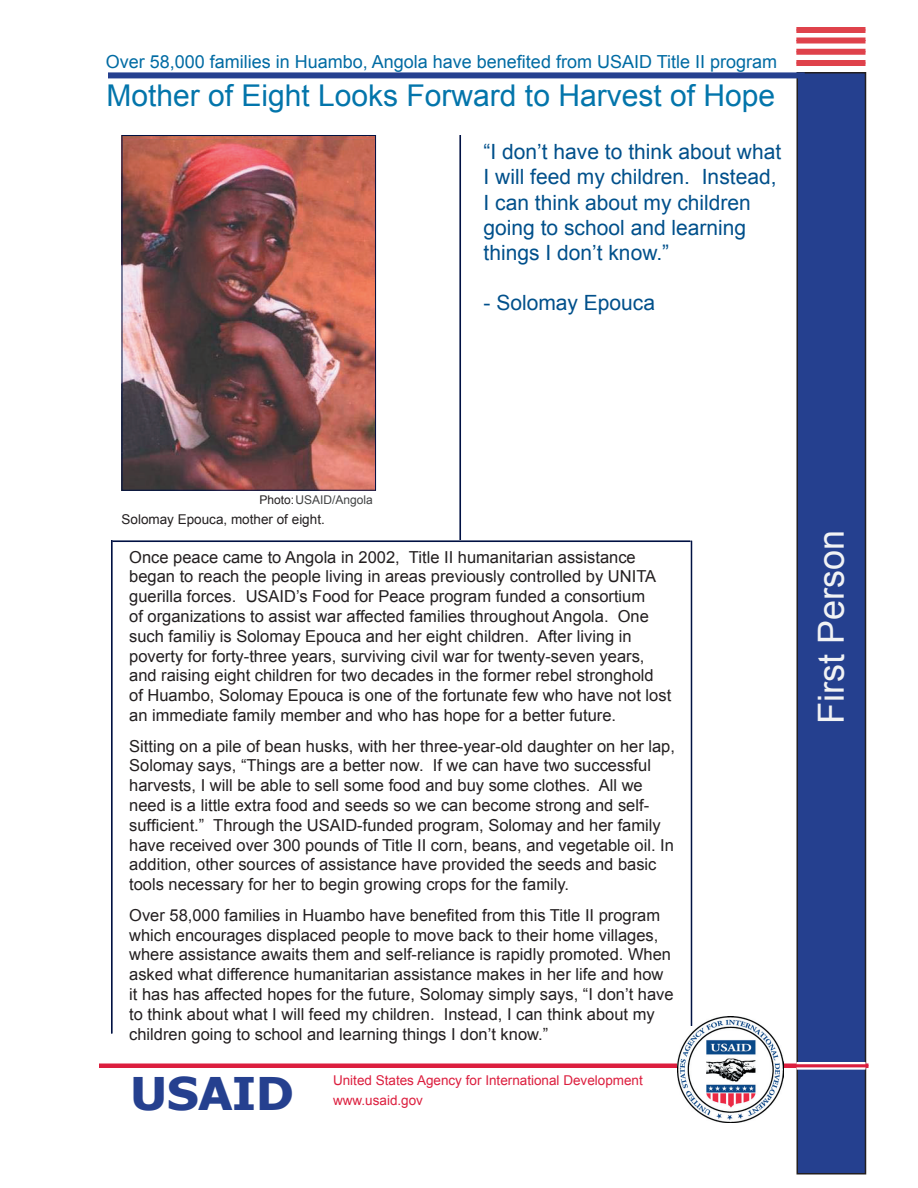
<style>
.page{position:relative;width:918px;height:1188px;background:#fff}
.page>*{position:absolute;margin:0;border:0;box-sizing:border-box;transform-origin:0 0}
.t1{font:700 45px "Tahoma";color:#25408f;scale:1.1 1}
.t2{font:36px "Arial";color:#f2f3f4}
.Headline{font:30px "Arial";color:#0375ab}
.t3{font:21px/25.2px "Arial";color:#01508b}
.t4{font:18px "Arial";color:#006ba3}
.t5{font:16.5px/19.8px "Arial";color:#231f20}
.t6{font:13.5px "Arial";color:#dc1e3e}
.t7{font:13.5px "Arial";color:#231f20}
.t8{font:12px "Arial";color:#414243}
.s1{color:#231f20}
</style>
<div class="page">
<div style="left:797px;top:73px;width:69px;height:1101px;background:#25408f"></div>
<div style="left:796px;top:72px;width:70px;height:1102px;border:2px solid #231f20"></div>
<div style="left:108px;top:72px;width:697px;height:6px;background:#25408f"></div>
<hr style="left:99px;top:1064px;width:769px;height:4px;background:#dc1e3e">
<hr style="left:796px;top:1067px;width:70px;height:3px;background:#fff">
<hr style="left:460px;top:135px;width:1px;height:405px;background:#001143">
<hr style="left:112px;top:541px;width:578px;height:1px;background:#001143">
<hr style="left:111px;top:540px;width:1px;height:493px;background:#001143">
<img style="left:677px;top:1017px;width:106px;height:106px">
<div style="left:796px;top:60px;width:70px;height:6px;background:#df424b"></div>
<div style="left:796px;top:49px;width:69px;height:6px;background:#df424b"></div>
<div style="left:796px;top:38px;width:69px;height:6px;background:#df424b"></div>
<div style="left:796px;top:27px;width:69px;height:6px;background:#df424b"></div>
<hr style="left:796px;top:1062px;width:69px;height:2px;background:#fff">
<hr style="left:691px;top:541px;width:1px;height:485px;background:#001143">
<img style="left:123px;top:137px;width:251px;height:352px">
<div style="left:121px;top:135px;width:255px;height:356px;border:1px solid #001143"></div>
<p class="t4" style="left:106px;top:49px;width:673px">Over 58,000 families in Huambo, Angola have benefited from USAID Title II program</p>
<p class="Headline" style="left:106px;top:75px;width:670px">Mother of Eight Looks Forward to Harvest of Hope</p>
<p class="t3" style="left:484px;top:139px;width:299px">“I don’t have to think about what<br>I will feed my children. Instead,<br>I can think about my children going to school and learning things I don’t know.”</p>
<p class="t3" style="left:484px;top:290px;width:173px">- Solomay Epouca</p>
<p class="t8" style="left:260px;top:491px;width:115px"><span class="s1">Photo:</span>USAID/Angola</p>
<p class="t7" style="left:121px;top:510px;width:205px">Solomay Epouca, mother of eight.</p>
<p class="t5" style="left:129px;top:547px;width:544px">Once peace came to Angola in 2002, Title II humanitarian assistance began to reach the people living in areas previously controlled by UNITA guerilla forces. USAID’s Food for Peace program funded a consortium<br>of organizations to assist war affected families throughout Angola. One such familiy is Solomay Epouca and her eight children. After living in poverty for forty-three years, surviving civil war for twenty-seven years, and raising eight children for two decades in the former rebel stronghold of Huambo, Solomay Epouca is one of the fortunate few who have not lost an immediate family member and who has hope for a better future.</p>
<p class="t5" style="left:129px;top:736px;width:547px">Sitting on a pile of bean husks, with her three-year-old daughter on her lap, Solomay says, “Things are a better now. If we can have two successful harvests, I will be able to sell some food and buy some clothes. All we need is a little extra food and seeds so we can become strong and self&shy;sufficient.” Through the USAID-funded program, Solomay and her family have received over 300 pounds of Title II corn, beans, and vegetable oil. In addition, other sources of assistance have provided the seeds and basic tools necessary for her to begin growing crops for the family.</p>
<p class="t5" style="left:129px;top:905px;width:546px">Over 58,000 families in Huambo have benefited from this Title II program which encourages displaced people to move back to their home villages, where assistance awaits them and self-reliance is rapidly promoted. When asked what difference humanitarian assistance makes in her life and how it has has affected hopes for the future, Solomay simply says, “I don’t have to think about what I will feed my children. Instead, I can think about my children going to school and learning things I don’t know.”</p>
<p class="t1" style="left:131px;top:1062px;width:150px">USAID</p>
<p class="t6" style="left:333px;top:1071px;width:311px">United States Agency for International Development</p>
<p class="t6" style="left:333px;top:1091px;width:92px">www.usaid.gov</p>
<p class="t2" style="left:806px;top:724px;width:196px;rotate:-90deg">First Person</p>
</div>
